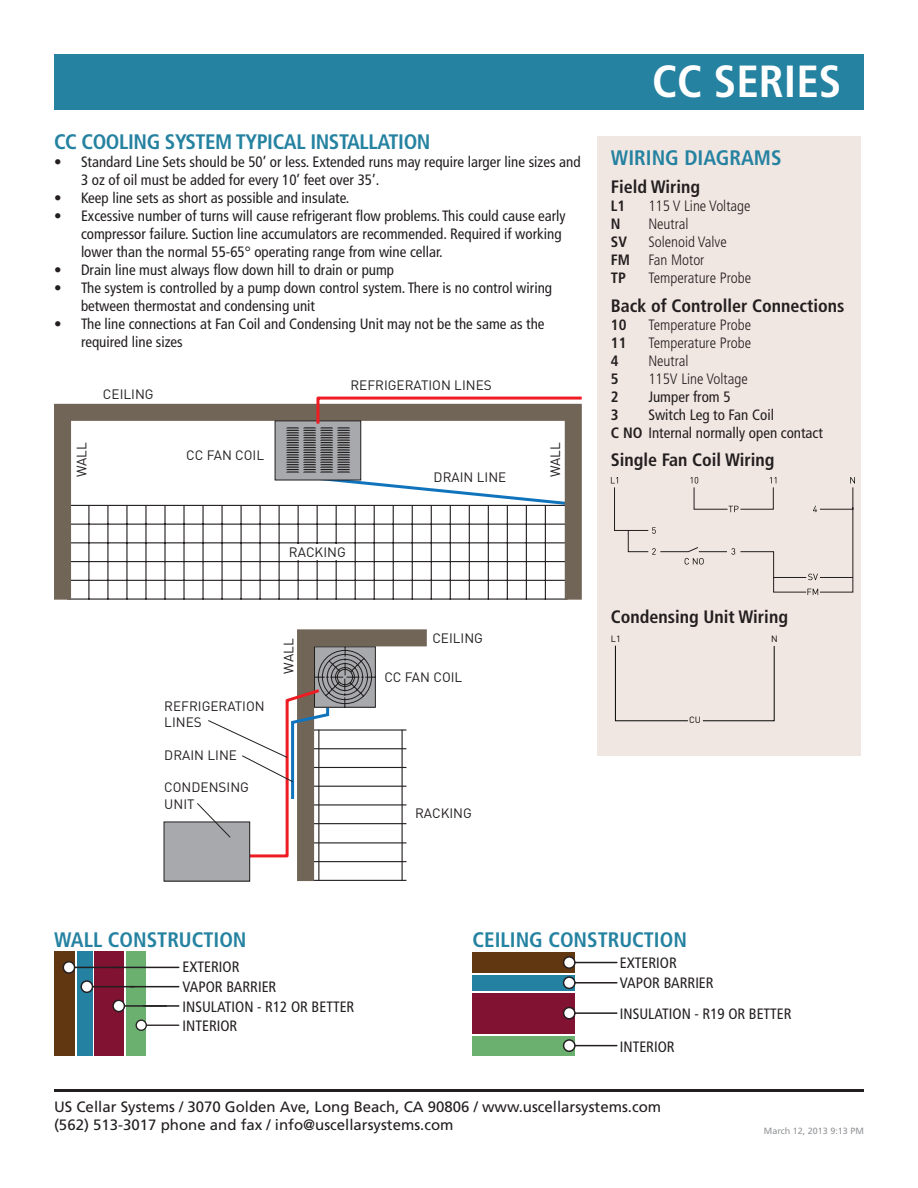
<style>
.page{position:relative;width:918px;height:1188px;background:#fff}
.page>*{position:absolute;margin:0;border:0;box-sizing:border-box;transform-origin:0 0}
.t1{font:700 condensed 45px "Frutiger LT Std";color:#fff}
.t2{font:700 condensed 21px "Frutiger LT Std";color:#2582a1}
.t3{font:700 condensed 21px "Frutiger LT Std";letter-spacing:-.02em;color:#2582a1}
.t4{font:700 condensed 18px "Frutiger LT Std";color:#231f20}
.t5{font:condensed 15px/18px "Frutiger LT Std";color:#231f20}
.t6{font:15px/18px "Frutiger LT Std";color:#231f20}
.t7{font:300 condensed 15px/18px "Frutiger LT Std";color:#231f20}
.t8{font:700 condensed 15px "Frutiger LT Std";color:#231f20}
.t9{font:13.5px/16.5px "DINCE";color:#231f20}
.t10{font:9px "Frutiger LT Std";color:#939598}
.t11{font:9px "DINCE";color:#050504}
.s1{font-weight:700}
</style>
<div class="page">
<div style="left:55px;top:54px;width:809px;height:55px;background:#2582a1"></div>
<hr style="left:54px;top:1089px;width:810px;height:3px;background:#231f20">
<div style="left:597px;top:136px;width:264px;height:619px;background:#f1e7e2"></div>
<svg style="left:611px;top:477px;width:244px;height:118px"></svg>
<svg style="left:615px;top:645px;width:160px;height:76px"></svg>
<svg style="left:54px;top:404px;width:528px;height:196px"></svg>
<div style="left:275px;top:420px;width:86px;height:60px;background:#a8a9ad"></div>
<svg style="left:286px;top:396px;width:296px;height:111px"></svg>
<div style="left:286px;top:544px;width:63px;height:16px;background:#fff"></div>
<svg style="left:163px;top:629px;width:264px;height:252px"></svg>
<div style="left:54px;top:951px;width:21px;height:105px;background:#603711"></div>
<div style="left:77px;top:951px;width:15px;height:105px;background:#2481a1"></div>
<div style="left:94px;top:951px;width:30px;height:105px;background:#821231"></div>
<div style="left:127px;top:951px;width:19px;height:105px;background:#6cb070"></div>
<hr style="left:141px;top:1025px;width:38px;height:1px;background:#231f20">
<svg style="left:136px;top:1020px;width:11px;height:11px"></svg>
<hr style="left:69px;top:967px;width:48px;height:1px;background:#231f20">
<svg style="left:63px;top:961px;width:12px;height:13px"></svg>
<hr style="left:113px;top:967px;width:66px;height:1px;background:#231f20">
<hr style="left:87px;top:986px;width:47px;height:1px;background:#231f20">
<svg style="left:80px;top:980px;width:13px;height:13px"></svg>
<hr style="left:130px;top:986px;width:49px;height:1px;background:#231f20">
<hr style="left:118px;top:1005px;width:48px;height:2px;background:#231f20">
<svg style="left:112px;top:1000px;width:13px;height:12px"></svg>
<hr style="left:144px;top:1005px;width:35px;height:2px;background:#231f20">
<div style="left:472px;top:952px;width:103px;height:21px;background:#603711"></div>
<hr style="left:569px;top:962px;width:48px;height:1px;background:#231f20">
<svg style="left:563px;top:956px;width:13px;height:13px"></svg>
<div style="left:472px;top:975px;width:103px;height:16px;background:#2481a1"></div>
<hr style="left:569px;top:982px;width:48px;height:2px;background:#231f20">
<svg style="left:563px;top:976px;width:13px;height:13px"></svg>
<div style="left:472px;top:993px;width:103px;height:41px;background:#821231"></div>
<hr style="left:569px;top:1012px;width:48px;height:2px;background:#231f20">
<svg style="left:563px;top:1007px;width:13px;height:13px"></svg>
<div style="left:472px;top:1036px;width:103px;height:19px;background:#6cb070"></div>
<hr style="left:569px;top:1045px;width:48px;height:1px;background:#231f20">
<svg style="left:563px;top:1039px;width:13px;height:13px"></svg>
<h2 class="t3" style="left:54px;top:130px;width:378px">CC COOLING SYSTEM TYPICAL INSTALLATION</h2>
<p class="t5" style="left:81px;top:153px;width:501px;text-indent:-27px">• Standard Line Sets should be 50’ or less. Extended runs may require larger line sizes and<br>3 oz of oil must be added for every 10’ feet over 35’.</p>
<p class="t5" style="left:54px;top:189px;width:297px">• Keep line sets as short as possible and insulate.</p>
<p class="t5" style="left:81px;top:207px;width:486px;text-indent:-27px">• Excessive number of turns will cause refrigerant flow problems. This could cause early compressor failure. Suction line accumulators are recommended. Required if working lower than the normal 55-65° operating range from wine cellar.</p>
<p class="t5" style="left:54px;top:261px;width:342px">• Drain line must always flow down hill to drain or pump</p>
<p class="t5" style="left:81px;top:279px;width:473px;text-indent:-27px">• The system is controlled by a pump down control system. There is no control wiring between thermostat and condensing unit</p>
<p class="t5" style="left:81px;top:315px;width:465px;text-indent:-27px">• The line connections at Fan Coil and Condensing Unit may not be the same as the required line sizes</p>
<p class="t9" style="left:103px;top:386px;width:52px">CEILING</p>
<p class="t9" style="left:350px;top:376px;width:143px">REFRIGERATION LINES</p>
<p class="t9" style="left:73px;top:477px;width:37px;rotate:-90deg">WALL</p>
<p class="t9" style="left:547px;top:477px;width:37px;rotate:-90deg">WALL</p>
<p class="t9" style="left:186px;top:446px;width:79px">CC FAN COIL</p>
<p class="t9" style="left:434px;top:468px;width:74px">DRAIN LINE</p>
<p class="t9" style="left:289px;top:544px;width:58px">RACKING</p>
<p class="t9" style="left:164px;top:697px;width:102px">REFRIGERATION<br>LINES</p>
<p class="t9" style="left:164px;top:747px;width:74px">DRAIN LINE</p>
<p class="t9" style="left:164px;top:779px;width:86px">CONDENSING<br>UNIT</p>
<p class="t9" style="left:280px;top:674px;width:37px;rotate:-90deg">WALL</p>
<p class="t9" style="left:432px;top:630px;width:52px">CEILING</p>
<p class="t9" style="left:384px;top:668px;width:79px">CC FAN COIL</p>
<p class="t9" style="left:415px;top:804px;width:58px">RACKING</p>
<h1 class="t1" style="left:652px;top:55px;width:191px">CC SERIES</h1>
<h2 class="t2" style="left:611px;top:145px;width:172px">WIRING DIAGRAMS</h2>
<p class="t4" style="left:611px;top:176px;width:91px">Field Wiring</p>
<p class="t8" style="left:611px;top:197px;width:16px">L1</p>
<p class="t7" style="left:648px;top:197px;width:104px">115 V Line Voltage</p>
<p class="t8" style="left:611px;top:215px;width:11px">N</p>
<p class="t7" style="left:648px;top:215px;width:42px">Neutral</p>
<p class="t8" style="left:611px;top:233px;width:18px">SV</p>
<p class="t7" style="left:611px;top:233px;width:118px;text-indent:38px">Solenoid Valve<br><span class="s1">FM</span> Fan Motor<br><span class="s1">TP</span></p>
<p class="t7" style="left:648px;top:269px;width:104px">Temperature Probe</p>
<p class="t4" style="left:611px;top:295px;width:235px">Back of Controller Connections</p>
<p class="t8" style="left:611px;top:316px;width:17px">10</p>
<p class="t7" style="left:648px;top:316px;width:104px">Temperature Probe</p>
<p class="t8" style="left:611px;top:334px;width:17px">11</p>
<p class="t7" style="left:648px;top:334px;width:104px">Temperature Probe</p>
<p class="t8" style="left:611px;top:352px;width:9px">4</p>
<p class="t7" style="left:648px;top:352px;width:42px">Neutral</p>
<p class="t8" style="left:611px;top:370px;width:9px">5</p>
<p class="t7" style="left:648px;top:370px;width:101px">115V Line Voltage</p>
<p class="t8" style="left:611px;top:388px;width:9px">2</p>
<p class="t5" style="left:648px;top:388px;width:84px">Jumper from 5</p>
<p class="t8" style="left:611px;top:406px;width:9px">3</p>
<p class="t5" style="left:611px;top:406px;width:213px;text-indent:38px">Switch Leg to Fan Coil<br><span class="s1">C NO</span> Internal normally open contact</p>
<p class="t4" style="left:611px;top:449px;width:165px">Single Fan Coil Wiring</p>
<p class="t4" style="left:611px;top:606px;width:179px">Condensing Unit Wiring</p>
<p class="t11" style="left:611px;top:633px;width:11px">L1</p>
<p class="t11" style="left:771px;top:633px;width:8px">N</p>
<p class="t11" style="left:689px;top:714px;width:13px">CU</p>
<h2 class="t2" style="left:54px;top:928px;width:194px">WALL CONSTRUCTION</h2>
<p class="t5" style="left:183px;top:957px;width:173px;line-height:19.6px">EXTERIOR<br>VAPOR BARRIER<br>INSULATION - R12 OR BETTER<br>INTERIOR</p>
<h2 class="t2" style="left:472px;top:928px;width:216px">CEILING CONSTRUCTION</h2>
<p class="t5" style="left:620px;top:953px;width:95px;line-height:19.6px">EXTERIOR<br>VAPOR BARRIER</p>
<p class="t5" style="left:620px;top:997px;width:173px;line-height:32.8px">INSULATION - R19 OR BETTER<br>INTERIOR</p>
<p class="t6" style="left:54px;top:1098px;width:609px">US Cellar Systems / 3070 Golden Ave, Long Beach, CA 90806 / www.uscellarsystems.com (562) 513-3017 phone and fax / info@uscellarsystems.com</p>
<p class="t10" style="left:764px;top:1126px;width:102px">March 12, 2013 9:13 PM</p>
</div>
